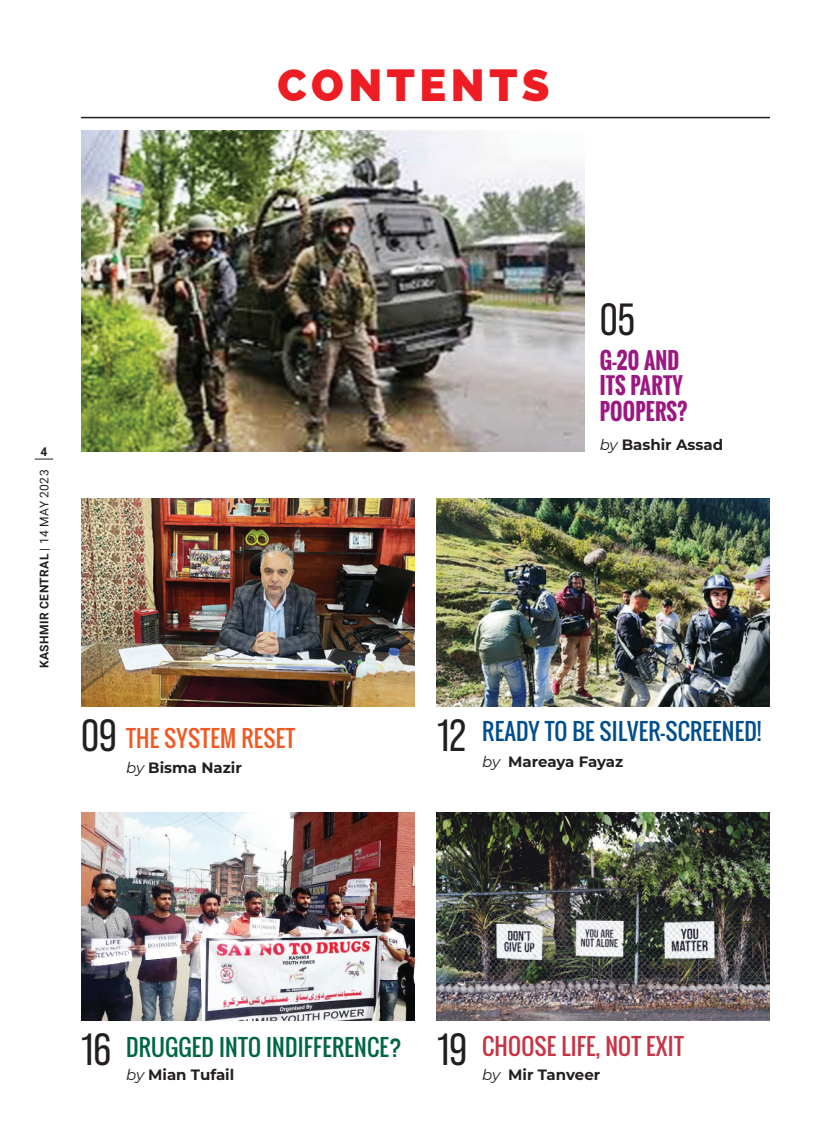
<style>
.page{position:relative;width:824px;height:1148px;background:#fff}
.page>*{position:absolute;margin:0;border:0;box-sizing:border-box;transform-origin:0 0}
.t1{font:45px "Bebas Neue Pro";color:#231f20}
.t2{font:800 45px "Raleway";letter-spacing:.1em;color:#ee1d23}
.t3{font:22.5px "Oswald";letter-spacing:.01em;color:#004e8e}
.t4{font:22.5px "Oswald";letter-spacing:.01em;color:#006643}
.t5{font:700 22.5px/25.5px "Oswald";letter-spacing:.01em;color:#9c1881;scale:.92 1}
.t6{font:22.5px "Oswald";letter-spacing:.01em;color:#c63546}
.t7{font:22.5px "Oswald";letter-spacing:.01em;color:#f15921}
.t8{font:700 15px "Montserrat";color:#231f20}
.t9{font:700 12px "Roboto";letter-spacing:.035em;color:#231f20}
.s1{font-weight:400}
.s2{font-weight:400;font-style:italic}
</style>
<div class="page">
<hr style="left:823px;top:0;width:1px;height:1148px;background:#e5d8b9">
<hr style="left:81px;top:117px;width:689px;height:1px;background:#231f20">
<img style="left:81px;top:130px;width:503px;height:322px">
<img style="left:81px;top:498px;width:333px;height:208px">
<img style="left:81px;top:813px;width:333px;height:207px">
<img style="left:436px;top:498px;width:334px;height:208px">
<img style="left:436px;top:813px;width:334px;height:207px">
<svg style="left:35px;top:458px;width:18px;height:1px"></svg>
<h1 class="t2" style="left:277px;top:59px;width:273px">CONTENTS</h1>
<p class="t9" style="left:40px;top:443px;width:8px">4</p>
<p class="t9" style="left:36px;top:668px;width:200px;rotate:-90deg">KASHMIR CENTRAL <span class="s1">| 14 MAY 2023</span></p>
<h1 class="t1" style="left:81px;top:710px;width:37px">09</h1>
<h2 class="t7" style="left:126px;top:721px;width:170px">THE SYSTEM RESET</h2>
<p class="t8" style="left:126px;top:757px;width:117px"><span class="s2">by</span> Bisma Nazir</p>
<h1 class="t1" style="left:599px;top:294px;width:37px">05</h1>
<h2 class="t5" style="left:599px;top:348px;width:97px">G-20 AND<br>ITS PARTY<br>POOPERS?</h2>
<p class="t8" style="left:599px;top:434px;width:125px"><span class="s2">by</span> Bashir Assad</p>
<h1 class="t1" style="left:437px;top:710px;width:31px">12</h1>
<h2 class="t3" style="left:482px;top:714px;width:280px">READY TO BE SILVER-SCREENED!</h2>
<p class="t8" style="left:482px;top:750px;width:142px"><span class="s2">by</span> Mareaya Fayaz</p>
<h1 class="t1" style="left:81px;top:1024px;width:32px">16</h1>
<h2 class="t4" style="left:126px;top:1030px;width:277px">DRUGGED INTO INDIFFERENCE?</h2>
<p class="t8" style="left:126px;top:1064px;width:110px"><span class="s2">by</span> Mian Tufail</p>
<h1 class="t1" style="left:437px;top:1024px;width:32px">19</h1>
<h2 class="t6" style="left:482px;top:1029px;width:203px">CHOOSE LIFE, NOT EXIT</h2>
<p class="t8" style="left:482px;top:1064px;width:119px"><span class="s2">by</span> Mir Tanveer</p>
</div>
